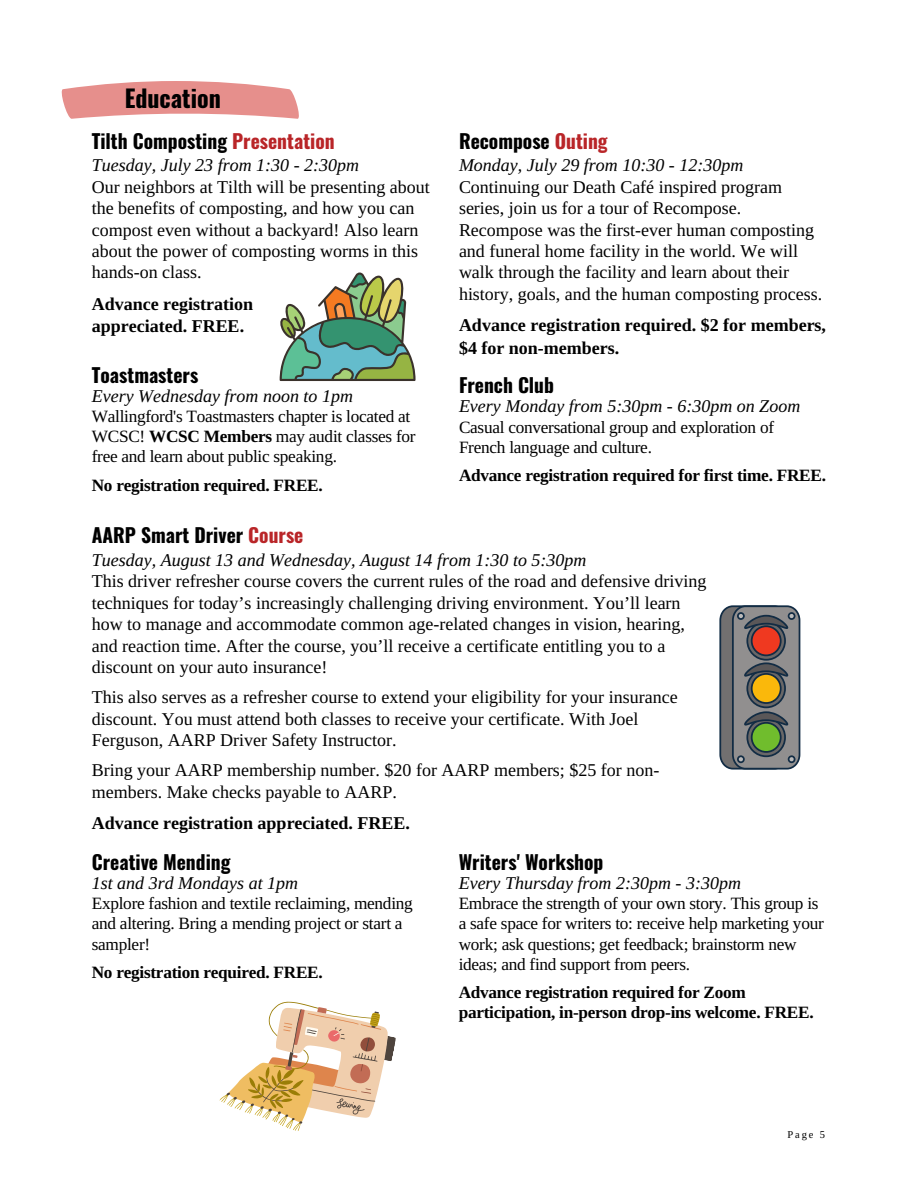
<style>
.page{position:relative;width:918px;height:1188px;background:#fff}
.page>*{position:absolute;margin:0;border:0;box-sizing:border-box;transform-origin:0 0}
.t1{font:700 24px "Oswald";color:#000}
.t2{font:700 19.5px "Oswald";color:#000}
.t3{font:18px/21.3px "Libra Serif Modern";color:#000}
.t4{font:italic 18px "Libra Serif Modern";color:#000}
.t5{font:700 18px/22.5px "Libra Serif Modern";color:#000}
.t6{font:17.25px/20.2px "Libra Serif Modern";letter-spacing:-.015em;color:#000}
.t7{font:700 17.25px/20.2px "Libra Serif Modern";letter-spacing:-.015em;color:#000}
.t8{font:10.5px "Libra Serif Modern";color:#000}
.s1{color:#b92528}
.s2{font-weight:700}
</style>
<div class="page">
<svg style="left:61px;top:81px;width:238px;height:38px"></svg>
<svg style="left:279px;top:272px;width:137px;height:109px"></svg>
<svg style="left:719px;top:605px;width:81px;height:165px;background:#7d786e"></svg>
<svg style="left:219px;top:1001px;width:177px;height:130px"></svg>
<p class="t1" style="left:125px;top:79px;width:98px">Education</p>
<h2 class="t2" style="left:92px;top:125px;width:244px">Tilth Composting <span class="s1">Presentation</span></h2>
<h3 class="t4" style="left:92px;top:155px;width:269px">Tuesday, July 23 from 1:30 - 2:30pm</h3>
<h1 class="t3" style="left:92px;top:177px;width:340px">Our neighbors at Tilth will be presenting about the benefits of composting, and how you can compost even without a backyard! Also learn about the power of composting worms in this hands-on class.</h1>
<h3 class="t5" style="left:92px;top:293px;width:163px">Advance registration appreciated. FREE.</h3>
<h3 class="t2" style="left:92px;top:359px;width:108px">Toastmasters</h3>
<h3 class="t4" style="left:92px;top:386px;width:263px">Every Wednesday from noon to 1pm</h3>
<h2 class="t6" style="left:92px;top:406px;width:325px">Wallingford's Toastmasters chapter is located at<br>WCSC! <span class="s2">WCSC Members</span> may audit classes for free and learn about public speaking.</h2>
<h3 class="t7" style="left:92px;top:475px;width:233px">No registration required. FREE.</h3>
<h2 class="t2" style="left:459px;top:125px;width:150px">Recompose <span class="s1">Outing</span></h2>
<h3 class="t4" style="left:459px;top:155px;width:286px">Monday, July 29 from 10:30 - 12:30pm</h3>
<h3 class="t3" style="left:459px;top:177px;width:365px">Continuing our Death Café inspired program series, join us for a tour of Recompose.<br>Recompose was the first-ever human composting and funeral home facility in the world. We will walk through the facility and learn about their history, goals, and the human composting process.</h3>
<h3 class="t5" style="left:459px;top:314px;width:369px">Advance registration required. $2 for members, $4 for non-members.</h3>
<h3 class="t2" style="left:459px;top:370px;width:97px">French Club</h3>
<h3 class="t4" style="left:459px;top:396px;width:343px">Every Monday from 5:30pm - 6:30pm on Zoom</h3>
<p class="t6" style="left:459px;top:417px;width:317px">Casual conversational group and exploration of<br>French language and culture.</p>
<h3 class="t7" style="left:459px;top:465px;width:368px">Advance registration required for first time. FREE.</h3>
<p class="t2" style="left:92px;top:520px;width:213px">AARP Smart Driver <span class="s1">Course</span></p>
<h3 class="t4" style="left:92px;top:550px;width:496px">Tuesday, August 13 and Wednesday, August 14 from 1:30 to 5:30pm</h3>
<p class="t3" style="left:92px;top:571px;width:616px">This driver refresher course covers the current rules of the road and defensive driving techniques for today’s increasingly challenging driving environment. You’ll learn how to manage and accommodate common age-related changes in vision, hearing, and reaction time. After the course, you’ll receive a certificate entitling you to a discount on your auto insurance!</p>
<h3 class="t3" style="left:92px;top:687px;width:587px">This also serves as a refresher course to extend your eligibility for your insurance discount. You must attend both classes to receive your certificate. With Joel<br>Ferguson, AARP Driver Safety Instructor.</h3>
<h2 class="t3" style="left:92px;top:760px;width:569px">Bring your AARP membership number. $20 for AARP members; $25 for non&shy;members. Make checks payable to AARP.</h2>
<p class="t5" style="left:92px;top:812px;width:320px">Advance registration appreciated. FREE.</p>
<h3 class="t2" style="left:92px;top:847px;width:140px">Creative Mending</h3>
<h3 class="t4" style="left:92px;top:873px;width:208px">1st and 3rd Mondays at 1pm</h3>
<h3 class="t6" style="left:92px;top:894px;width:323px">Explore fashion and textile reclaiming, mending and altering. Bring a mending project or start a sampler!</h3>
<h2 class="t7" style="left:92px;top:962px;width:233px">No registration required. FREE.</h2>
<h3 class="t2" style="left:459px;top:847px;width:146px">Writers' Workshop</h3>
<h3 class="t4" style="left:459px;top:873px;width:284px">Every Thursday from 2:30pm - 3:30pm</h3>
<h2 class="t6" style="left:459px;top:894px;width:367px">Embrace the strength of your own story. This group is a safe space for writers to: receive help marketing your work; ask questions; get feedback; brainstorm new ideas; and find support from peers.</h2>
<p class="t7" style="left:459px;top:982px;width:356px">Advance registration required for Zoom participation, in-person drop-ins welcome. FREE.</p>
<p class="t8" style="left:787px;top:1129px;width:39px">Page 5</p>
</div>
